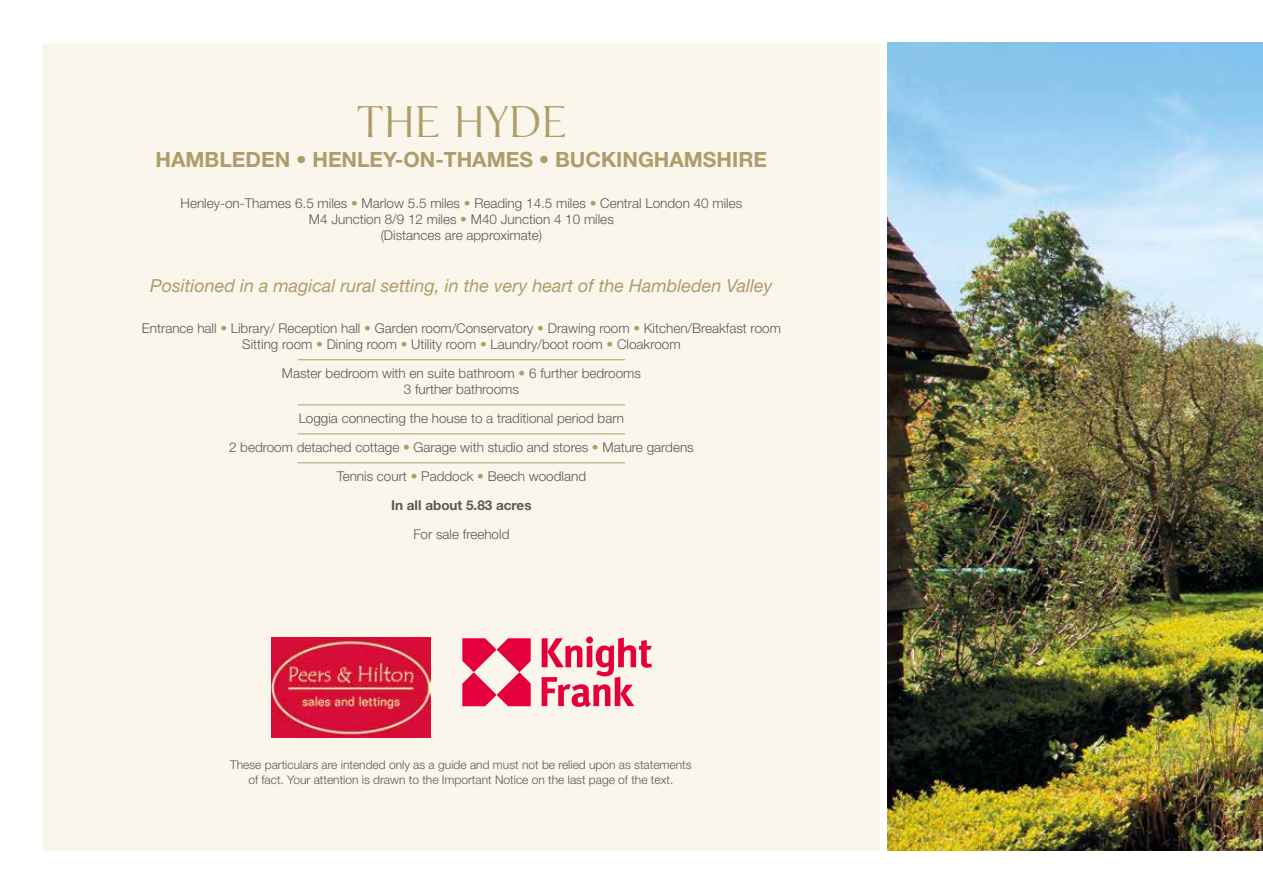
<style>
.page{position:relative;width:1263px;height:893px;background:#fff}
.page>*{position:absolute;margin:0;border:0;box-sizing:border-box;transform-origin:0 0}
.t1{font:39px "KF Display";color:#ae9d6a}
.t2{font:700 21px "Helvetica Neue";color:#ae9d6a}
.t3{font:italic 18px "Helvetica Neue";color:#ae9d6a}
.t4{font:300 13.5px/16.2px "Helvetica Neue";color:#5f5754;text-align:center}
.t5{font:300 12px/15px "Helvetica Neue";color:#5f5754;text-align:center}
.s1{color:#ae9d6a}
.s2{font-weight:700}
</style>
<div class="page">
<div style="left:43px;top:43px;width:837px;height:807px;background:#faf6eb"></div>
<hr style="left:298px;top:359px;width:327px;height:1px;background:#ae9d6a">
<hr style="left:298px;top:404px;width:327px;height:1px;background:#ae9d6a">
<hr style="left:298px;top:433px;width:327px;height:1px;background:#ae9d6a">
<hr style="left:298px;top:462px;width:327px;height:1px;background:#ae9d6a">
<img style="left:888px;top:43px;width:375px;height:807px">
<svg style="left:462px;top:638px;width:69px;height:68px"></svg>
<svg style="left:542px;top:638px;width:110px;height:69px"></svg>
<img style="left:272px;top:638px;width:159px;height:99px">
<h1 class="t1" style="left:357px;top:99px;width:211px">The Hyde</h1>
<h2 class="t2" style="left:156px;top:146px;width:32px">HAMBLEDEN</h2>
<h2 class="t2" style="left:296px;top:146px;width:47px">• HENLEY</h2>
<h2 class="t2" style="left:395px;top:146px;width:78px">-ON -THAMES</h2>
<h2 class="t2" style="left:539px;top:146px;width:47px">• BUCKINGHAMSHIRE</h2>
<p class="t4" style="left:181px;top:194px;width:563px">Henley-on-Thames 6.5 miles <span class="s1">•</span> Marlow 5.5 miles <span class="s1">•</span> Reading 14.5 miles <span class="s1">•</span> Central London 40 miles<br>M4 Junction 8/9 12 miles <span class="s1">•</span> M40 Junction 4 10 miles<br>(Distances are approximate)</p>
<h3 class="t3" style="left:150px;top:274px;width:624px">Positioned in a magical rural setting, in the very heart of the Hambleden Valley</h3>
<p class="t4" style="left:142px;top:319px;width:640px">Entrance hall <span class="s1">•</span> Library/ Reception hall <span class="s1">•</span> Garden room/Conservatory <span class="s1">•</span> Drawing room <span class="s1">•</span> Kitchen/Breakfast room<br>Sitting room <span class="s1">•</span> Dining room <span class="s1">•</span> Utility room <span class="s1">•</span> Laundry/boot room <span class="s1">•</span> Cloakroom</p>
<p class="t4" style="left:282px;top:364px;width:361px">Master bedroom with en suite bathroom <span class="s1">•</span> 6 further bedrooms<br>3 further bathrooms</p>
<p class="t4" style="left:229px;top:403px;width:466px;line-height:29px">Loggia connecting the house to a traditional period barn<br>2 bedroom detached cottage <span class="s1">•</span> Garage with studio and stores <span class="s1">•</span> Mature gardens Tennis court <span class="s1">•</span> Paddock <span class="s1">•</span> Beech woodland<br><span class="s2">IN ALL ABOUT 5.83 ACRES</span></p>
<p class="t4" style="left:413px;top:525px;width:98px">For sale freehold</p>
<p class="t5" style="left:230px;top:757px;width:463px">These particulars are intended only as a guide and must not be relied upon as statements of fact. Your attention is drawn to the Important Notice on the last page of the text.</p>
</div>
